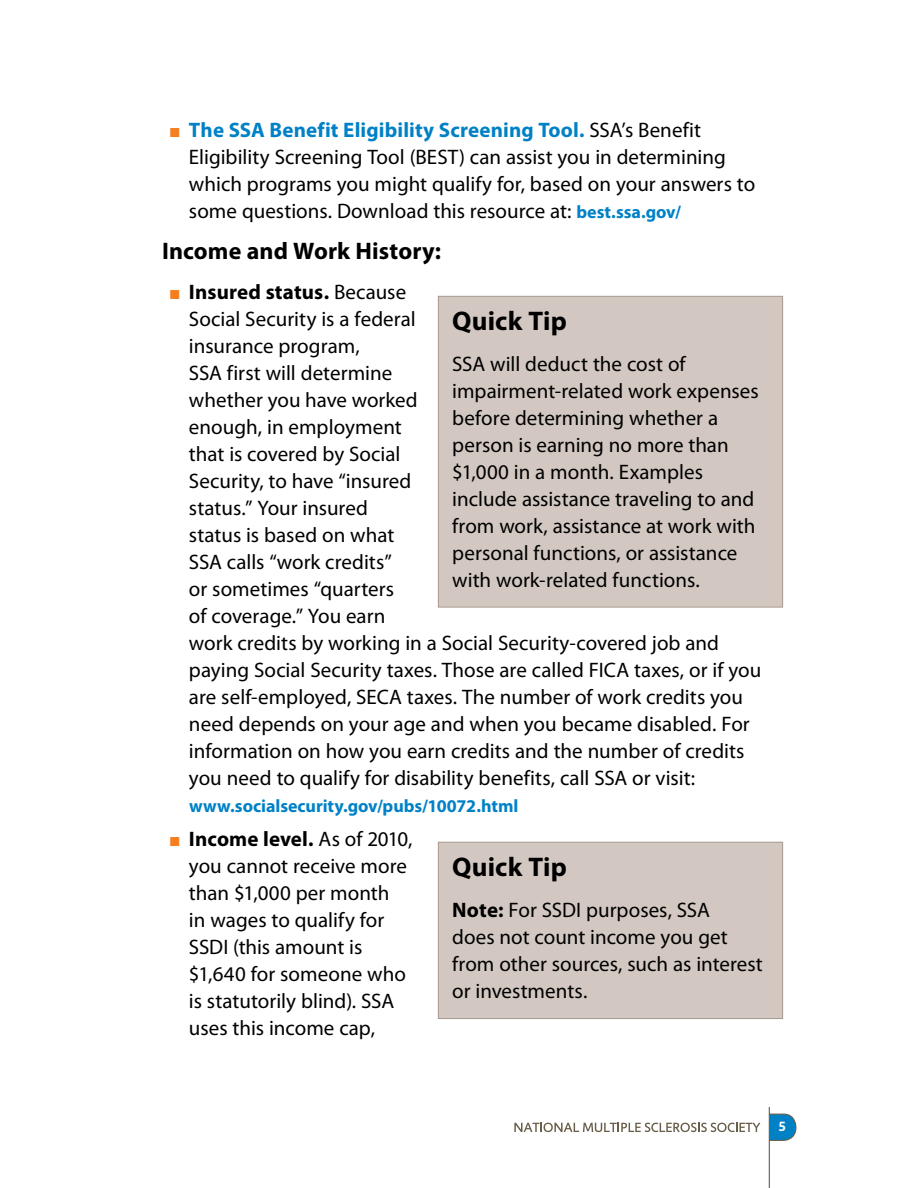
<style>
.page{position:relative;width:918px;height:1188px;background:#fff}
.page>*{position:absolute;margin:0;border:0;box-sizing:border-box;transform-origin:0 0}
.t1{font:700 27px "Myriad Pro";letter-spacing:.005em;color:#000}
.t2{font:700 24px "Myriad Pro";letter-spacing:.005em;color:#000}
.t3{font:21px/27px "Myriad Pro";color:#000}
.t4{font:700 18px "Myriad Pro";letter-spacing:-.005em;color:#0081c6}
.t5{font:700 13.5px "Jigsaw";color:#fff}
.s1{font-family:"Jigsaw";font-weight:700;font-size:19.5px;color:#f57e20}
.s2{font-weight:700;color:#0081c6}
.s3{font-weight:700;font-size:18px;color:#0081c6}
.s4{font-weight:700}
</style>
<div class="page">
<svg style="left:514px;top:1123px;width:246px;height:9px"></svg>
<svg style="left:768px;top:1107px;width:28px;height:81px"></svg>
<div style="left:438px;top:296px;width:345px;height:311px;background:#d2c8c1"></div>
<div style="left:438px;top:296px;width:345px;height:312px;border:1px solid #a89a8f"></div>
<div style="left:438px;top:842px;width:345px;height:177px;background:#d2c8c1"></div>
<div style="left:438px;top:842px;width:345px;height:177px;border:1px solid #a89a8f"></div>
<p class="t3" style="left:189px;top:116px;width:568px;text-indent:-20px"><span class="s1">∫</span> <span class="s2">The SSA Benefit Eligibility Screening Tool.</span> SSA’s Benefit Eligibility Screening Tool (BEST) can assist you in determining which programs you might qualify for, based on your answers to some questions. Download this resource at: <span class="s3">best.ssa.gov/</span></p>
<p class="t2" style="left:162px;top:235px;width:281px">Income and Work History:</p>
<p class="t3" style="left:189px;top:278px;width:574px;text-indent:-20px"><span class="s1">∫</span> <span class="s4">Insured status.</span> Because<br>Social Security is a federal<br>insurance program,<br>SSA first will determine<br>whether you have worked<br>enough, in employment<br>that is covered by Social<br>Security, to have “insured<br>status.” Your insured<br>status is based on what<br>SSA calls “work credits”<br>or sometimes “quarters<br>of coverage.” You earn<br>work credits by working in a Social Security-covered job and paying Social Security taxes. Those are called FICA taxes, or if you are self-employed, SECA taxes. The number of work credits you need depends on your age and when you became disabled. For information on how you earn credits and the number of credits you need to qualify for disability benefits, call SSA or visit:</p>
<p class="t4" style="left:189px;top:794px;width:331px">www.socialsecurity.gov/pubs/10072.html</p>
<p class="t3" style="left:189px;top:825px;width:225px;text-indent:-20px"><span class="s1">∫</span> <span class="s4">Income level.</span> As of 2010, you cannot receive more than $1,000 per month<br>in wages to qualify for<br>SSDI (this amount is $1,640 for someone who is statutorily blind). SSA uses this income cap,</p>
<p class="t1" style="left:452px;top:304px;width:116px">Quick Tip</p>
<p class="t3" style="left:452px;top:350px;width:308px">SSA will deduct the cost of impairment-related work expenses before determining whether a person is earning no more than $1,000 in a month. Examples include assistance traveling to and from work, assistance at work with personal functions, or assistance with work-related functions.</p>
<p class="t1" style="left:452px;top:850px;width:116px">Quick Tip</p>
<p class="t3" style="left:452px;top:896px;width:312px"><span class="s4">Note:</span> For SSDI purposes, SSA<br>does not count income you get from other sources, such as interest or investments.</p>
<p class="t5" style="left:778px;top:1118px;width:10px">5</p>
</div>
